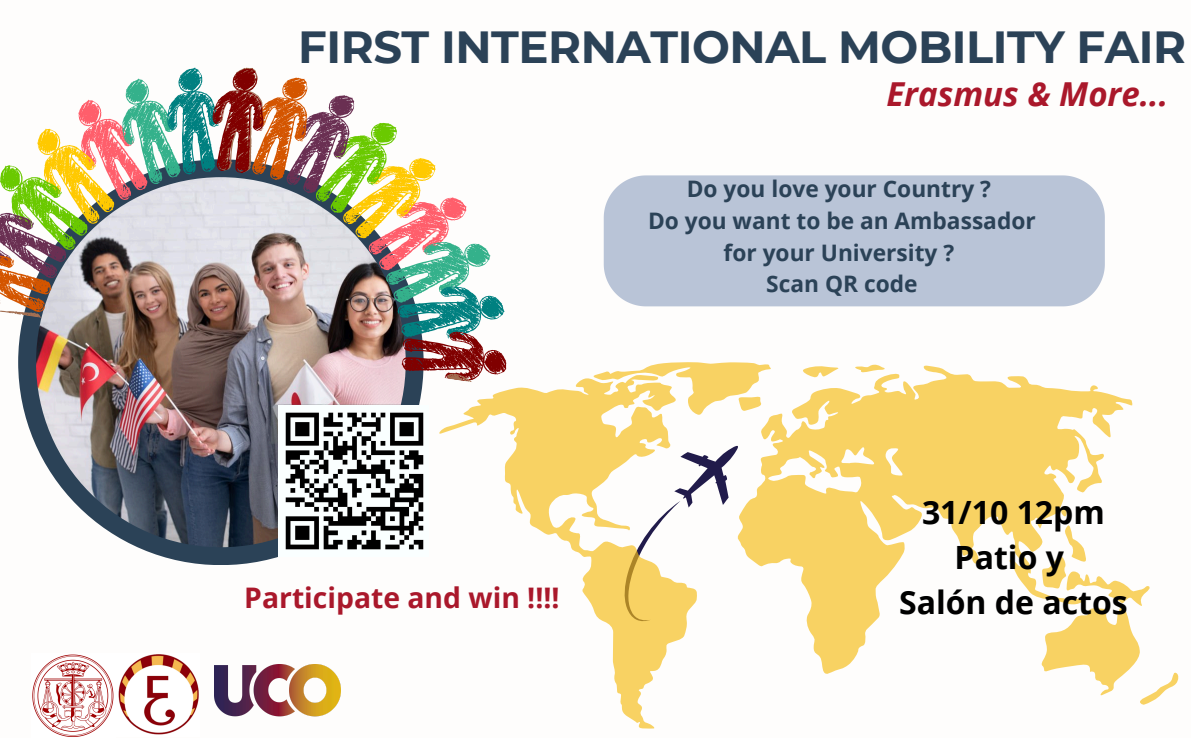
<style>
.page{position:relative;width:1191px;height:738px;background:#fff}
.page>*{position:absolute;margin:0;border:0;box-sizing:border-box;transform-origin:0 0}
.t1{font:700 44.88px "Montserrat";letter-spacing:-.01em;color:#2b4257}
.t2{font:italic 700 33px "Open Sans";color:#aa182b}
.t3{font:700 32px/44.7px "Open Sans";color:#000;text-align:center}
.t4{font:700 28.28px "Open Sans";color:#aa182b}
.t5{font:700 22.72px/31.8px "Open Sans";color:#2b4257;text-align:center}
</style>
<div class="page">
<div style="left:18px;top:159px;width:406px;height:405px;background:#2b4257;border-radius:50%"></div>
<img style="left:36px;top:177px;width:370px;height:370px;border-radius:50%">
<img style="left:32px;top:654px;width:167px;height:83px">
<svg style="left:698px;top:446px;width:38px;height:59px"></svg>
<div style="left:604px;top:175px;width:501px;height:131px;background:#b9c4d7"></div>
<svg style="left:736px;top:364px;width:397px;height:310px"></svg>
<svg style="left:1039px;top:522px;width:139px;height:183px"></svg>
<svg style="left:439px;top:378px;width:259px;height:350px"></svg>
<svg style="left:588px;top:362px;width:185px;height:53px"></svg>
<img style="left:214px;top:664px;width:126px;height:53px">
<img style="left:0;top:67px;width:511px;height:319px">
<img style="left:278px;top:405px;width:146px;height:151px">
<p class="t1" style="left:298px;top:19px;width:889px">FIRST INTERNATIONAL MOBILITY FAIR</p>
<p class="t2" style="left:886px;top:70px;width:283px">Erasmus &amp; More...</p>
<p class="t4" style="left:244px;top:577px;width:317px">Participate and win !!!!</p>
<p class="t5" style="left:687px;top:172px;width:306px">Do you love your Country ?</p>
<p class="t5" style="left:648px;top:204px;width:389px">Do you want to be an Ambassador for your University ?</p>
<p class="t5" style="left:766px;top:267px;width:153px">Scan QR code</p>
<h2 class="t3" style="left:899px;top:489px;width:230px">31/10 12pm<br>Patio y<br>Salón de actos</h2>
</div>
